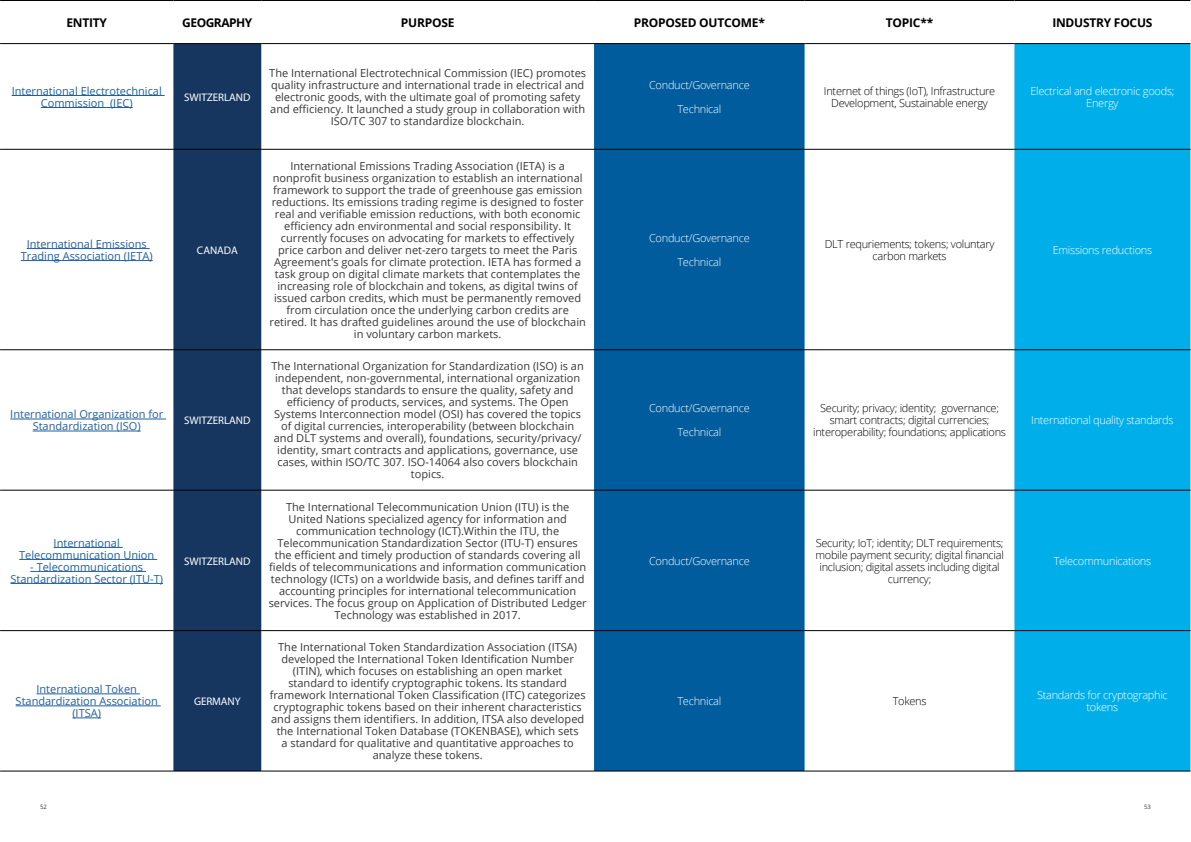
<style>
.page{position:relative;width:1191px;height:842px;background:#fff}
.page>*{position:absolute;margin:0;border:0;box-sizing:border-box;transform-origin:0 0}
.t1{font:700 12px "Open Sans";letter-spacing:-.02em;color:#000}
.t2{font:700 12px "Open Sans";letter-spacing:-.04em;color:#000}
.t3{font:11px/12px "Open Sans";color:#383839;text-align:center}
.t4{font:300 11px/12px "Open Sans";letter-spacing:-.025em;color:#000;text-align:center}
.t5{font:11px/12px "Open Sans";color:#215e9e;text-align:center}
.t6{font:300 11px/24px "Open Sans";letter-spacing:-.025em;color:#fff;text-align:center}
.t7{font:11px "Myriad Pro";letter-spacing:-.005em;color:#fff}
.t8{font:6px "Open Sans";color:#383839}
</style>
<div class="page">
<div style="left:173px;top:44px;width:88px;height:727px;background:#17365f"></div>
<div style="left:594px;top:44px;width:210px;height:727px;background:#005c9c"></div>
<svg style="left:804px;top:44px;width:210px;height:727px"></svg>
<div style="left:1014px;top:44px;width:176px;height:727px;background:#00afea"></div>
<hr style="left:0;top:0;width:173px;height:1px;background:#000">
<hr style="left:173px;top:0;width:88px;height:1px;background:#000">
<hr style="left:261px;top:0;width:333px;height:1px;background:#000">
<hr style="left:594px;top:0;width:210px;height:1px;background:#000">
<hr style="left:804px;top:0;width:210px;height:1px;background:#000">
<hr style="left:1014px;top:0;width:176px;height:1px;background:#000">
<hr style="left:0;top:43px;width:173px;height:1px;background:#000">
<hr style="left:173px;top:43px;width:88px;height:1px;background:#000">
<hr style="left:261px;top:43px;width:333px;height:1px;background:#000">
<hr style="left:594px;top:43px;width:210px;height:1px;background:#000">
<hr style="left:804px;top:43px;width:210px;height:1px;background:#000">
<hr style="left:1014px;top:43px;width:176px;height:1px;background:#000">
<hr style="left:0;top:149px;width:173px;height:1px;background:#000">
<hr style="left:173px;top:149px;width:88px;height:1px;background:#000">
<hr style="left:261px;top:149px;width:333px;height:1px;background:#000">
<hr style="left:594px;top:149px;width:210px;height:1px;background:#000">
<hr style="left:804px;top:149px;width:210px;height:1px;background:#000">
<hr style="left:1014px;top:149px;width:176px;height:1px;background:#000">
<hr style="left:0;top:350px;width:173px;height:1px;background:#000">
<hr style="left:173px;top:350px;width:88px;height:1px;background:#000">
<hr style="left:261px;top:350px;width:333px;height:1px;background:#000">
<hr style="left:594px;top:350px;width:210px;height:1px;background:#000">
<hr style="left:804px;top:350px;width:210px;height:1px;background:#000">
<hr style="left:1014px;top:350px;width:176px;height:1px;background:#000">
<hr style="left:0;top:490px;width:173px;height:1px;background:#000">
<hr style="left:173px;top:490px;width:88px;height:1px;background:#000">
<hr style="left:261px;top:490px;width:333px;height:1px;background:#000">
<hr style="left:594px;top:490px;width:210px;height:1px;background:#000">
<hr style="left:804px;top:490px;width:210px;height:1px;background:#000">
<hr style="left:1014px;top:490px;width:176px;height:1px;background:#000">
<hr style="left:0;top:630px;width:173px;height:1px;background:#000">
<hr style="left:173px;top:630px;width:88px;height:1px;background:#000">
<hr style="left:261px;top:630px;width:333px;height:1px;background:#000">
<hr style="left:594px;top:630px;width:210px;height:1px;background:#000">
<hr style="left:804px;top:630px;width:210px;height:1px;background:#000">
<hr style="left:1014px;top:630px;width:176px;height:1px;background:#000">
<hr style="left:0;top:771px;width:173px;height:1px;background:#000">
<hr style="left:173px;top:771px;width:88px;height:1px;background:#000">
<hr style="left:261px;top:771px;width:333px;height:1px;background:#000">
<hr style="left:594px;top:771px;width:210px;height:1px;background:#000">
<hr style="left:804px;top:771px;width:210px;height:1px;background:#000">
<hr style="left:1014px;top:771px;width:176px;height:1px;background:#000">
<hr style="left:12px;top:95px;width:153px;height:1px;background:#215e9e">
<hr style="left:41px;top:107px;width:92px;height:1px;background:#215e9e">
<hr style="left:27px;top:248px;width:123px;height:1px;background:#215e9e">
<hr style="left:21px;top:260px;width:132px;height:1px;background:#215e9e">
<hr style="left:10px;top:419px;width:156px;height:1px;background:#215e9e">
<hr style="left:33px;top:431px;width:108px;height:1px;background:#215e9e">
<hr style="left:54px;top:547px;width:69px;height:1px;background:#215e9e">
<hr style="left:19px;top:559px;width:138px;height:1px;background:#215e9e">
<hr style="left:30px;top:571px;width:116px;height:1px;background:#215e9e">
<hr style="left:10px;top:583px;width:153px;height:1px;background:#215e9e">
<hr style="left:36px;top:694px;width:104px;height:1px;background:#215e9e">
<hr style="left:16px;top:706px;width:145px;height:1px;background:#215e9e">
<svg style="left:72px;top:718px;width:29px;height:1px"></svg>
<p class="t1" style="left:66px;top:14px;width:42px">ENTITY</p>
<p class="t2" style="left:182px;top:14px;width:72px">GEOGRAPHY</p>
<p class="t1" style="left:401px;top:14px;width:55px">PURPOSE</p>
<p class="t1" style="left:634px;top:14px;width:132px">PROPOSED OUTCOME*</p>
<p class="t1" style="left:886px;top:14px;width:49px">TOPIC**</p>
<p class="t1" style="left:1052px;top:14px;width:102px">INDUSTRY FOCUS</p>
<p class="t5" style="left:12px;top:84px;width:152px">International Electrotechnical<br>Commission (IEC)</p>
<p class="t7" style="left:184px;top:90px;width:68px">SWITZERLAND</p>
<p class="t3" style="left:269px;top:66px;width:318px">The International Electrotechnical Commission (IEC) promotes quality infrastructure and international trade in electrical and electronic goods, with the ultimate goal of promoting safety and efficiency. It launched a study group in collaboration with ISO/TC 307 to standardize blockchain.</p>
<p class="t6" style="left:649px;top:72px;width:102px">Conduct/Governance<br>Technical</p>
<p class="t4" style="left:824px;top:84px;width:173px">Internet of things (IoT), Infrastructure<br>Development, Sustainable energy</p>
<p class="t6" style="left:1030px;top:84px;width:146px;line-height:12px">Electrical and electronic goods;<br>Energy</p>
<p class="t5" style="left:21px;top:237px;width:133px">International Emissions<br>Trading Association (IETA)</p>
<p class="t7" style="left:197px;top:243px;width:42px">CANADA</p>
<p class="t3" style="left:269px;top:159px;width:318px">International Emissions Trading Association (IETA) is a nonprofit business organization to establish an international framework to support the trade of greenhouse gas emission reductions. Its emissions trading regime is designed to foster real and verifiable emission reductions, with both economic efficiency adn environmental and social responsibility. It currently focuses on advocating for markets to effectively price carbon and deliver net-zero targets to meet the Paris Agreement's goals for climate protection. IETA has formed a task group on digital climate markets that contemplates the increasing role of blockchain and tokens, as digital twins of issued carbon credits, which must be permanently removed from circulation once the underlying carbon credits are retired. It has drafted guidelines around the use of blockchain in voluntary carbon markets.</p>
<p class="t6" style="left:649px;top:225px;width:102px">Conduct/Governance<br>Technical</p>
<p class="t4" style="left:824px;top:237px;width:171px">DLT requriements; tokens; voluntary carbon markets</p>
<p class="t6" style="left:1052px;top:237px;width:101px">Emissions reductions</p>
<p class="t5" style="left:10px;top:408px;width:154px">International Organization for<br>Standardization (ISO)</p>
<p class="t7" style="left:184px;top:414px;width:68px">SWITZERLAND</p>
<p class="t3" style="left:271px;top:360px;width:314px">The International Organization for Standardization (ISO) is an independent, non-governmental, international organization that develops standards to ensure the quality, safety and efficiency of products, services, and systems. The Open Systems Interconnection model (OSI) has covered the topics of digital currencies, interoperability (between blockchain and DLT systems and overall), foundations, security/privacy/ identity, smart contracts and applications, governance, use cases, within ISO/TC 307. ISO-14064 also covers blockchain topics.</p>
<p class="t6" style="left:649px;top:396px;width:102px">Conduct/Governance<br>Technical</p>
<p class="t4" style="left:813px;top:402px;width:194px">Security; privacy; identity; governance; smart contracts; digital currencies; interoperability; foundations; applications</p>
<p class="t6" style="left:1031px;top:408px;width:144px">International quality standards</p>
<p class="t5" style="left:19px;top:536px;width:137px">International<br>Telecommunication Union</p>
<p class="t5" style="left:10px;top:560px;width:154px">- Telecommunications<br>Standardization Sector (ITU-T)</p>
<p class="t7" style="left:184px;top:554px;width:68px">SWITZERLAND</p>
<p class="t3" style="left:269px;top:500px;width:319px">The International Telecommunication Union (ITU) is the United Nations specialized agency for information and communication technology (ICT).Within the ITU, the Telecommunication Standardization Sector (ITU-T) ensures the efficient and timely production of standards covering all fields of telecommunications and information communication technology (ICTs) on a worldwide basis, and defines tariff and accounting principles for international telecommunication services. The focus group on Application of Distributed Ledger Technology was established in 2017.</p>
<p class="t6" style="left:649px;top:548px;width:102px">Conduct/Governance</p>
<p class="t4" style="left:815px;top:536px;width:190px">Security; IoT; identity; DLT requirements; mobile payment security; digital financial inclusion; digital assets including digital currency;</p>
<p class="t6" style="left:1053px;top:548px;width:99px">Telecommunications</p>
<p class="t5" style="left:16px;top:683px;width:144px">International Token<br>Standardization Association (ITSA)</p>
<p class="t7" style="left:194px;top:694px;width:48px">GERMANY</p>
<p class="t3" style="left:270px;top:641px;width:317px">The International Token Standardization Association (ITSA) developed the International Token Identification Number (ITIN), which focuses on establishing an open market standard to identify cryptographic tokens. Its standard framework International Token Classification (ITC) categorizes cryptographic tokens based on their inherent characteristics and assigns them identifiers. In addition, ITSA also developed the International Token Database (TOKENBASE), which sets<br>a standard for qualitative and quantitative approaches to analyze these tokens.</p>
<p class="t6" style="left:677px;top:689px;width:45px">Technical</p>
<p class="t4" style="left:892px;top:695px;width:35px">Tokens</p>
<p class="t6" style="left:1037px;top:689px;width:132px;line-height:12px">Standards for cryptographic tokens</p>
<p class="t8" style="left:40px;top:802px;width:8px">52</p>
<p class="t8" style="left:1144px;top:802px;width:8px">53</p>
</div>
